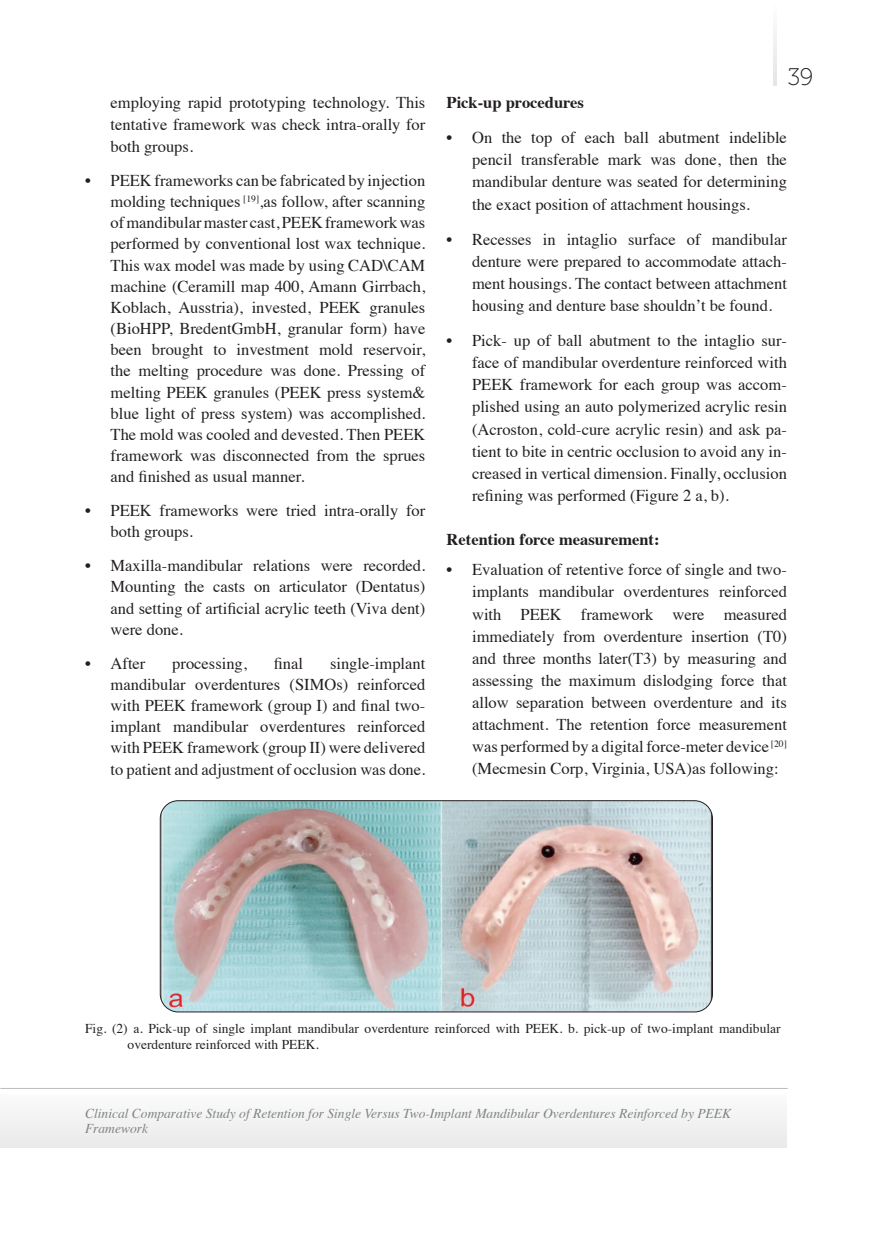
<style>
.page{position:relative;width:872px;height:1234px;background:#fff}
.page>*{position:absolute;margin:0;border:0;box-sizing:border-box;transform-origin:0 0}
.t1{font:24px "Museo 100";color:#231f20}
.t2{font:16.5px/21.1px "Times";color:#231f20;text-align:justify}
.t3{font:700 16.5px "Times";color:#231f20}
.t4{font:13.5px/16.5px "Times";color:#231f20}
.t5{font:italic 13.5px/15px "Times";color:#808285}
</style>
<div class="page">
<svg style="left:773px;top:32px;width:3px;height:53px"></svg>
<hr style="left:0;top:1087px;width:787px;height:1px;background:#bcbdc0">
<div style="left:0;top:1094px;width:787px;height:52px;background:#f2f2f3"></div>
<img style="left:161px;top:800px;width:551px;height:211px">
<div style="left:160px;top:800px;width:553px;height:212px;border:1px solid #231f20;border-radius:18px"></div>
<p class="t2" style="left:111px;top:90px;width:316px;line-height:21.9px">employing rapid prototyping technology. This tentative framework was check intra-orally for both groups.</p>
<p class="t2" style="left:111px;top:168px;width:316px;text-indent:-26px">• PEEK frameworks can be fabricated by injection molding techniques <sup>[19]</sup>,as follow, after scanning of mandibular master cast, PEEK framework was performed by conventional lost wax technique.<br>This wax model was made by using CAD\CAM machine (Ceramill map 400, Amann Girrbach, Koblach, Ausstria), invested, PEEK granules (BioHPP, BredentGmbH, granular form) have been brought to investment mold reservoir, the melting procedure was done. Pressing of melting PEEK granules (PEEK press system&amp; blue light of press system) was accomplished.<br>The mold was cooled and devested. Then PEEK framework was disconnected from the sprues and finished as usual manner.</p>
<p class="t2" style="left:111px;top:498px;width:316px;text-indent:-26px">• PEEK frameworks were tried intra-orally for both groups.</p>
<p class="t2" style="left:111px;top:553px;width:316px;text-indent:-26px">• Maxilla-mandibular relations were recorded.<br>Mounting the casts on articulator (Dentatus) and setting of artificial acrylic teeth (Viva dent) were done.</p>
<p class="t2" style="left:85px;top:651px;width:62px">• After</p>
<p class="t2" style="left:172px;top:651px;width:76px">processing,</p>
<p class="t2" style="left:274px;top:651px;width:31px">final</p>
<p class="t2" style="left:111px;top:651px;width:316px;text-indent:219px">single-implant mandibular overdentures (SIMOs) reinforced with PEEK framework (group I) and final two&shy;implant mandibular overdentures reinforced with PEEK framework (group II) were delivered to patient and adjustment of occlusion was done.</p>
<h1 class="t1" style="left:787px;top:64px;width:27px">39</h1>
<p class="t3" style="left:446px;top:87px;width:139px">Pick-up procedures</p>
<p class="t2" style="left:472px;top:125px;width:316px;line-height:22.2px;text-indent:-26px">• On the top of each ball abutment indelible pencil transferable mark was done, then the mandibular denture was seated for determining the exact position of attachment housings.</p>
<p class="t2" style="left:472px;top:226px;width:316px;line-height:22.2px;text-indent:-26px">• Recesses in intaglio surface of mandibular denture were prepared to accommodate attach&shy;ment housings. The contact between attachment housing and denture base shouldn’t be found.</p>
<p class="t2" style="left:472px;top:328px;width:316px;line-height:22.2px;text-indent:-26px">• Pick- up of ball abutment to the intaglio sur&shy;face of mandibular overdenture reinforced with PEEK framework for each group was accom&shy;plished using an auto polymerized acrylic resin (Acroston, cold-cure acrylic resin) and ask pa&shy;tient to bite in centric occlusion to avoid any in&shy;creased in vertical dimension. Finally, occlusion refining was performed (Figure 2 a, b).</p>
<p class="t3" style="left:446px;top:523px;width:214px">Retention force measurement:</p>
<p class="t2" style="left:472px;top:557px;width:316px;line-height:22px;text-indent:-26px">• Evaluation of retentive force of single and two&shy;implants mandibular overdentures reinforced with PEEK framework were measured immediately from overdenture insertion (T0) and three months later(T3) by measuring and assessing the maximum dislodging force that allow separation between overdenture and its attachment. The retention force measurement was performed by a digital force-meter device <sup>[20] </sup>(Mecmesin Corp, Virginia, USA)as following:</p>
<p class="t4" style="left:128px;top:1018px;width:654px;text-indent:-43px">Fig. (2) a. Pick-up of single implant mandibular overdenture reinforced with PEEK. b. pick-up of two-implant mandibular overdenture reinforced with PEEK.</p>
<p class="t5" style="left:85px;top:1104px;width:647px">Clinical Comparative Study of Retention for Single Versus Two-Implant Mandibular Overdentures Reinforced by PEEK<br>Framework</p>
</div>
